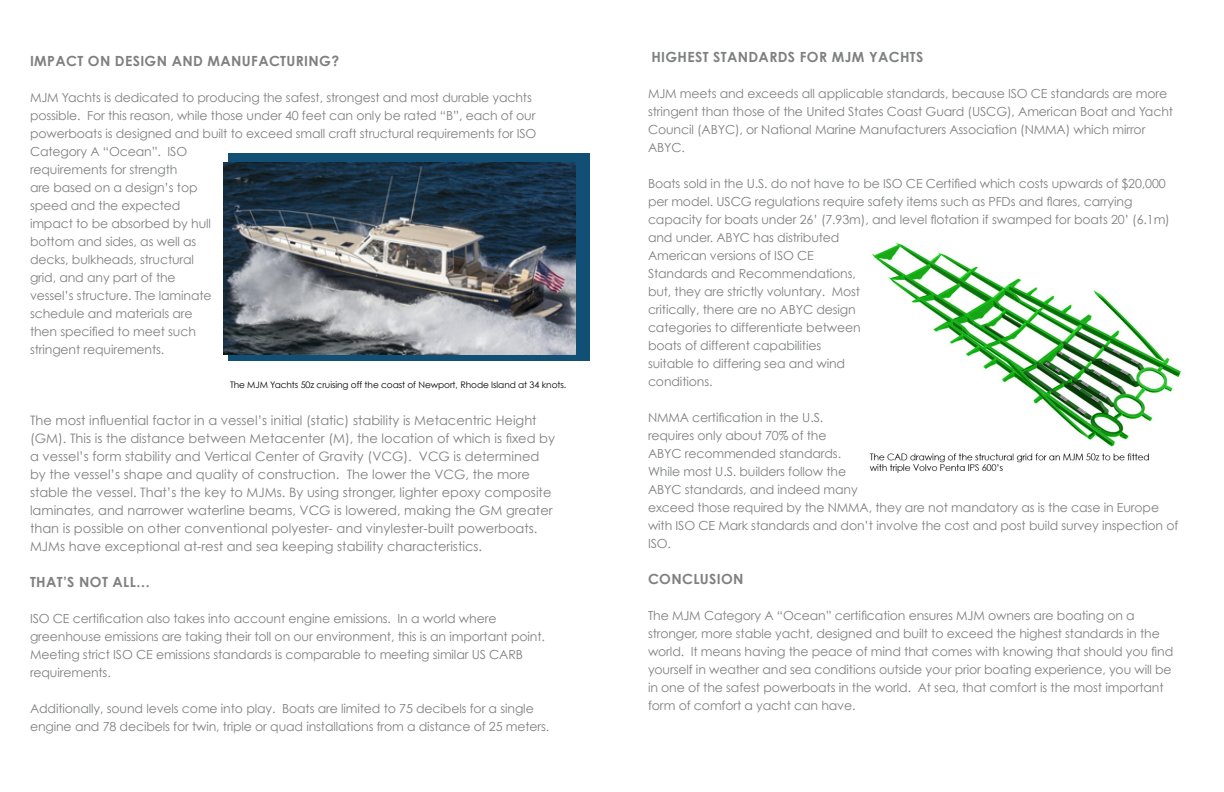
<style>
.page{position:relative;width:1224px;height:792px;background:#fff}
.page>*{position:absolute;margin:0;border:0;box-sizing:border-box;transform-origin:0 0}
.t1{font:700 14px "Century Gothic";letter-spacing:.025em;color:#7f8080}
.t2{font:13px/18px "Century Gothic";color:#7f8080}
.t3{font:12.5px/18px "Century Gothic";letter-spacing:-.01em;color:#7f8080}
.t4{font:9px "Century Gothic";letter-spacing:-.01em;color:#040503}
</style>
<div class="page">
<div style="left:228px;top:153px;width:362px;height:208px;background:#115074"></div>
<img style="left:223px;top:163px;width:353px;height:192px">
<img style="left:869px;top:242px;width:313px;height:231px">
<p class="t1" style="left:30px;top:52px;width:311px">IMPACT ON DESIGN AND MANUFACTURING?</p>
<p class="t3" style="left:30px;top:88px;width:508px">MJM Yachts is dedicated to producing the safest, strongest and most durable yachts possible. For this reason, while those under 40 feet can only be rated “B”, each of our powerboats is designed and built to exceed small craft structural requirements for ISO Category A “Ocean”. ISO<br>requirements for strength<br>are based on a design’s top<br>speed and the expected<br>impact to be absorbed by hull<br>bottom and sides, as well as<br>decks, bulkheads, structural<br>grid, and any part of the<br>vessel’s structure. The laminate<br>schedule and materials are<br>then specified to meet such<br>stringent requirements.</p>
<p class="t4" style="left:230px;top:379px;width:338px">The MJM Yachts 50z cruising off the coast of Newport, Rhode Island at 34 knots.</p>
<p class="t2" style="left:30px;top:411px;width:527px">The most influential factor in a vessel’s initial (static) stability is Metacentric Height (GM). This is the distance between Metacenter (M), the location of which is fixed by a vessel’s form stability and Vertical Center of Gravity (VCG). VCG is determined by the vessel’s shape and quality of construction. The lower the VCG, the more stable the vessel. That’s the key to MJMs. By using stronger, lighter epoxy composite laminates, and narrower waterline beams, VCG is lowered, making the GM greater than is possible on other conventional polyester- and vinylester-built powerboats.<br>MJMs have exceptional at-rest and sea keeping stability characteristics.</p>
<p class="t1" style="left:30px;top:573px;width:122px">THAT’S NOT ALL…</p>
<p class="t3" style="left:30px;top:609px;width:516px">ISO CE certification also takes into account engine emissions. In a world where greenhouse emissions are taking their toll on our environment, this is an important point.<br>Meeting strict ISO CE emissions standards is comparable to meeting similar US CARB requirements.</p>
<p class="t3" style="left:30px;top:699px;width:521px">Additionally, sound levels come into play. Boats are limited to 75 decibels for a single engine and 78 decibels for twin, triple or quad installations from a distance of 25 meters.</p>
<p class="t1" style="left:651px;top:48px;width:274px">HIGHEST STANDARDS FOR MJM YACHTS</p>
<p class="t3" style="left:648px;top:85px;width:527px">MJM meets and exceeds all applicable standards, because ISO CE standards are more stringent than those of the United States Coast Guard (USCG), American Boat and Yacht Council (ABYC), or National Marine Manufacturers Association (NMMA) which mirror ABYC.</p>
<p class="t3" style="left:648px;top:175px;width:523px">Boats sold in the U.S. do not have to be ISO CE Certified which costs upwards of $20,000 per model. USCG regulations require safety items such as PFDs and flares, carrying capacity for boats under 26’ (7.93m), and level flotation if swamped for boats 20’ (6.1m) and under. ABYC has distributed<br>American versions of ISO CE<br>Standards and Recommendations,<br>but, they are strictly voluntary. Most<br>critically, there are no ABYC design<br>categories to differentiate between<br>boats of different capabilities<br>suitable to differing sea and wind<br>conditions.</p>
<p class="t3" style="left:648px;top:409px;width:532px">NMMA certification in the U.S.<br>requires only about 70% of the<br>ABYC recommended standards.<br>While most U.S. builders follow the<br>ABYC standards, and indeed many<br>exceed those required by the NMMA, they are not mandatory as is the case in Europe with ISO CE Mark standards and don’t involve the cost and post build survey inspection of ISO.</p>
<p class="t1" style="left:648px;top:570px;width:97px">CONCLUSION</p>
<p class="t3" style="left:648px;top:607px;width:527px">The MJM Category A “Ocean” certification ensures MJM owners are boating on a stronger, more stable yacht, designed and built to exceed the highest standards in the world. It means having the peace of mind that comes with knowing that should you find yourself in weather and sea conditions outside your prior boating experience, you will be in one of the safest powerboats in the world. At sea, that comfort is the most important form of comfort a yacht can have.</p>
</div>
